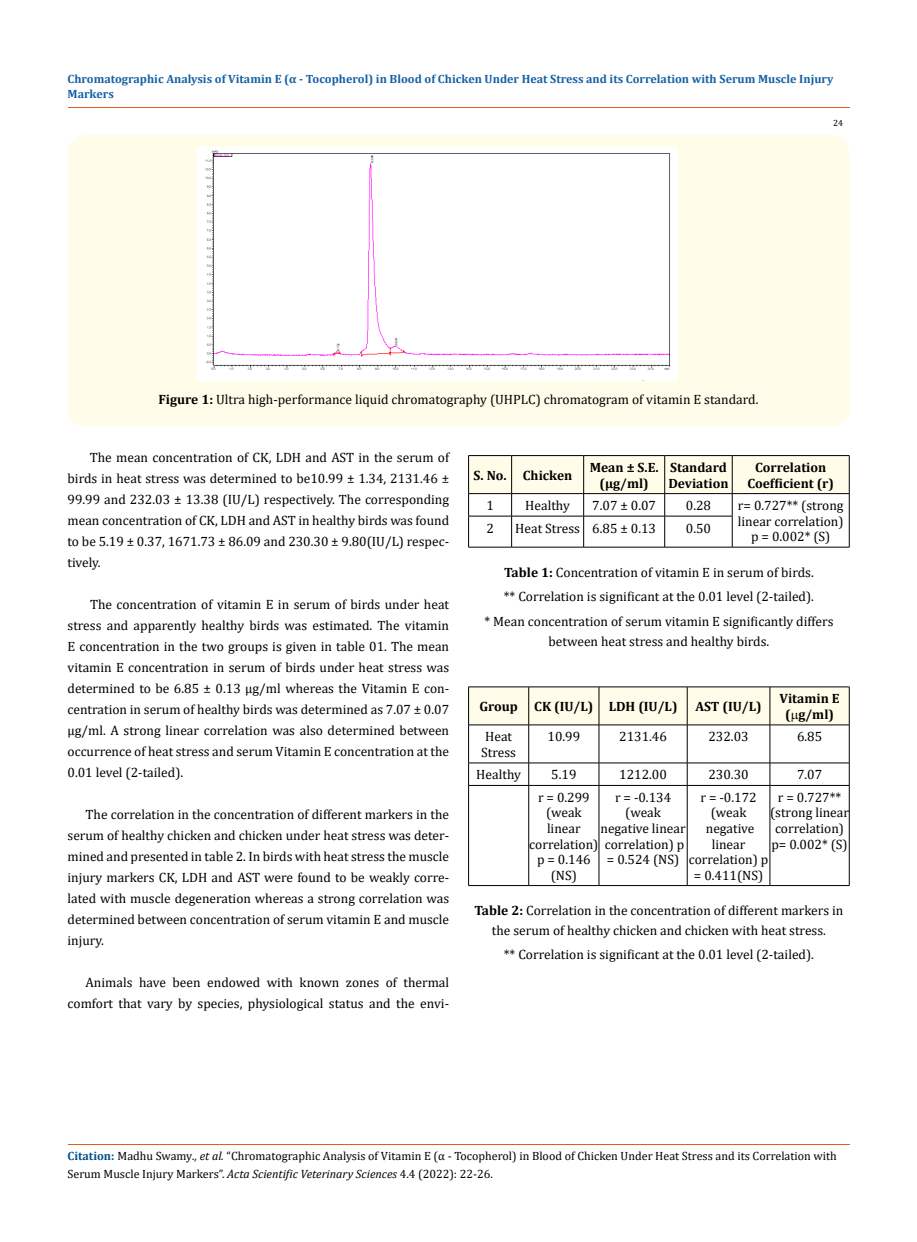
<style>
.page{position:relative;width:917px;height:1242px;background:#fff}
.page>*{position:absolute;margin:0;border:0;box-sizing:border-box;transform-origin:0 0}
.t1{font:13.5px/21px "Cambria";color:#000;text-align:center}
.t2{font:700 13.5px/15.5px "Cambria";color:#000;text-align:center}
.t3{font:12px/18px "Cambria";color:#000}
.t4{font:700 12px/15px "Cambria";color:#1560a6}
.t5{font:9px "Cambria";color:#000}
.s1{font-weight:700}
.s2{font-weight:700;color:#035089}
.s3{font-style:italic}
</style>
<div class="page">
<div style="left:68px;top:135px;width:781px;height:292px;background:#fffde9;border-radius:18px"></div>
<div style="left:197px;top:147px;width:480px;height:234px;background:#fff"></div>
<hr style="left:468px;top:455px;width:43px;height:1px;background:#000">
<hr style="left:511px;top:455px;width:72px;height:1px;background:#000">
<hr style="left:583px;top:455px;width:81px;height:1px;background:#000">
<hr style="left:664px;top:455px;width:68px;height:1px;background:#000">
<hr style="left:732px;top:455px;width:117px;height:1px;background:#000">
<svg style="left:468px;top:456px;width:382px;height:60px"></svg>
<hr style="left:468px;top:516px;width:43px;height:1px;background:#000">
<hr style="left:468px;top:516px;width:1px;height:31px;background:#000">
<hr style="left:511px;top:516px;width:72px;height:1px;background:#000">
<hr style="left:511px;top:516px;width:1px;height:31px;background:#000">
<hr style="left:583px;top:516px;width:81px;height:1px;background:#000">
<hr style="left:583px;top:516px;width:1px;height:31px;background:#000">
<hr style="left:664px;top:516px;width:68px;height:1px;background:#000">
<hr style="left:664px;top:516px;width:1px;height:31px;background:#000">
<hr style="left:732px;top:516px;width:1px;height:31px;background:#000">
<hr style="left:849px;top:516px;width:1px;height:31px;background:#000">
<hr style="left:468px;top:547px;width:43px;height:1px;background:#000">
<hr style="left:511px;top:547px;width:72px;height:1px;background:#000">
<hr style="left:583px;top:547px;width:81px;height:1px;background:#000">
<hr style="left:664px;top:547px;width:68px;height:1px;background:#000">
<hr style="left:732px;top:547px;width:117px;height:1px;background:#000">
<hr style="left:849px;top:687px;width:1px;height:38px;background:#000">
<hr style="left:468px;top:725px;width:60px;height:1px;background:#000">
<hr style="left:468px;top:725px;width:1px;height:38px;background:#000">
<hr style="left:528px;top:725px;width:71px;height:1px;background:#000">
<hr style="left:528px;top:725px;width:1px;height:38px;background:#000">
<hr style="left:599px;top:725px;width:88px;height:1px;background:#000">
<hr style="left:598px;top:725px;width:1px;height:38px;background:#000">
<hr style="left:687px;top:725px;width:82px;height:1px;background:#000">
<hr style="left:687px;top:725px;width:1px;height:38px;background:#000">
<hr style="left:770px;top:725px;width:79px;height:1px;background:#000">
<hr style="left:769px;top:725px;width:1px;height:38px;background:#000">
<hr style="left:849px;top:725px;width:1px;height:38px;background:#000">
<hr style="left:468px;top:763px;width:60px;height:1px;background:#000">
<svg style="left:468px;top:763px;width:1px;height:22px"></svg>
<hr style="left:528px;top:763px;width:71px;height:1px;background:#000">
<svg style="left:528px;top:763px;width:1px;height:22px"></svg>
<hr style="left:599px;top:763px;width:88px;height:1px;background:#000">
<svg style="left:598px;top:763px;width:1px;height:22px"></svg>
<hr style="left:687px;top:763px;width:82px;height:1px;background:#000">
<svg style="left:687px;top:763px;width:1px;height:22px"></svg>
<hr style="left:770px;top:763px;width:79px;height:1px;background:#000">
<svg style="left:769px;top:763px;width:1px;height:22px"></svg>
<svg style="left:849px;top:763px;width:1px;height:22px"></svg>
<hr style="left:468px;top:785px;width:60px;height:1px;background:#000">
<hr style="left:468px;top:786px;width:1px;height:99px;background:#000">
<hr style="left:528px;top:785px;width:71px;height:1px;background:#000">
<hr style="left:528px;top:786px;width:1px;height:99px;background:#000">
<hr style="left:599px;top:785px;width:88px;height:1px;background:#000">
<hr style="left:598px;top:786px;width:1px;height:99px;background:#000">
<hr style="left:687px;top:785px;width:82px;height:1px;background:#000">
<hr style="left:687px;top:786px;width:1px;height:99px;background:#000">
<hr style="left:770px;top:785px;width:79px;height:1px;background:#000">
<hr style="left:769px;top:786px;width:1px;height:99px;background:#000">
<hr style="left:849px;top:786px;width:1px;height:99px;background:#000">
<hr style="left:468px;top:885px;width:60px;height:1px;background:#000">
<hr style="left:528px;top:885px;width:71px;height:1px;background:#000">
<hr style="left:599px;top:885px;width:88px;height:1px;background:#000">
<hr style="left:687px;top:885px;width:82px;height:1px;background:#000">
<hr style="left:770px;top:885px;width:79px;height:1px;background:#000">
<hr style="left:68px;top:108px;width:781px;height:1px;background:#e05d1a">
<hr style="left:68px;top:1144px;width:781px;height:1px;background:#e05d1a">
<svg style="left:468px;top:687px;width:381px;height:38px;background:#f3f1de"></svg>
<p class="t4" style="left:68px;top:71px;width:767px">Chromatographic Analysis of Vitamin E (α - Tocopherol) in Blood of Chicken Under Heat Stress and its Correlation with Serum Muscle Injury<br>Markers</p>
<p class="t5" style="left:833px;top:118px;width:11px">24</p>
<p class="t1" style="left:158px;top:389px;width:601px"><span class="s1">Figure 1:</span> Ultra high-performance liquid chromatography (UHPLC) chromatogram of vitamin E standard.</p>
<p class="t1" style="left:68px;top:447px;width:383px;text-align:justify;text-indent:22px">The mean concentration of CK, LDH and AST in the serum of birds in heat stress was determined to be10.99 ± 1.34, 2131.46 ± 99.99 and 232.03 ± 13.38 (IU/L) respectively. The corresponding mean concentration of CK, LDH and AST in healthy birds was found to be 5.19 ± 0.37, 1671.73 ± 86.09 and 230.30 ± 9.80(IU/L) respec&shy;tively.</p>
<p class="t1" style="left:68px;top:594px;width:383px;text-align:justify;text-indent:22px">The concentration of vitamin E in serum of birds under heat stress and apparently healthy birds was estimated. The vitamin E concentration in the two groups is given in table 01. The mean vitamin E concentration in serum of birds under heat stress was determined to be 6.85 ± 0.13 µg/ml whereas the Vitamin E con&shy;centration in serum of healthy birds was determined as 7.07 ± 0.07 µg/ml. A strong linear correlation was also determined between occurrence of heat stress and serum Vitamin E concentration at the 0.01 level (2-tailed).</p>
<p class="t1" style="left:68px;top:804px;width:383px;text-align:justify;text-indent:18px">The correlation in the concentration of different markers in the serum of healthy chicken and chicken under heat stress was deter&shy;mined and presented in table 2. In birds with heat stress the muscle injury markers CK, LDH and AST were found to be weakly corre&shy;lated with muscle degeneration whereas a strong correlation was determined between concentration of serum vitamin E and muscle injury.</p>
<p class="t1" style="left:68px;top:972px;width:383px;text-align:right">Animals have been endowed with known zones of thermal comfort that vary by species, physiological status and the envi-</p>
<p class="t2" style="left:473px;top:467px;width:100px">S. No. Chicken</p>
<p class="t2" style="left:589px;top:459px;width:70px">Mean ± S.E. (µg/ml)</p>
<p class="t2" style="left:668px;top:459px;width:62px;text-align:left">Standard<br>Deviation</p>
<p class="t2" style="left:747px;top:459px;width:88px">Correlation<br>Coefficient (r)</p>
<p class="t1" style="left:486px;top:495px;width:9px">1</p>
<p class="t1" style="left:525px;top:495px;width:46px">Healthy</p>
<p class="t1" style="left:592px;top:495px;width:65px">7.07 ± 0.07</p>
<p class="t1" style="left:686px;top:495px;width:27px">0.28</p>
<p class="t1" style="left:737px;top:498px;width:107px;line-height:15.5px">r= 0.727** (strong linear correlation) p = 0.002* (S)</p>
<p class="t1" style="left:486px;top:517px;width:9px">2</p>
<p class="t1" style="left:515px;top:517px;width:142px">Heat Stress 6.85 ± 0.13</p>
<p class="t1" style="left:686px;top:517px;width:27px">0.50</p>
<p class="t1" style="left:484px;top:560px;width:350px;line-height:24.8px"><span class="s1">Table 1:</span> Concentration of vitamin E in serum of birds.<br>** Correlation is significant at the 0.01 level (2-tailed).<br>* Mean concentration of serum vitamin E significantly differs</p>
<p class="t1" style="left:548px;top:631px;width:222px">between heat stress and healthy birds.</p>
<p class="t2" style="left:479px;top:698px;width:200px">Group CK (IU/L) LDH (IU/L)</p>
<p class="t2" style="left:695px;top:698px;width:68px">AST (IU/L)</p>
<p class="t2" style="left:779px;top:691px;width:62px">Vitamin E ( g/ml)</p>
<p class="t1" style="left:481px;top:729px;width:36px;line-height:15.6px;text-align:left">Heat<br>Stress</p>
<p class="t1" style="left:547px;top:726px;width:34px">10.99</p>
<p class="t1" style="left:619px;top:726px;width:49px">2131.46</p>
<p class="t1" style="left:708px;top:726px;width:42px">232.03</p>
<p class="t1" style="left:797px;top:726px;width:27px">6.85</p>
<p class="t1" style="left:476px;top:764px;width:46px">Healthy</p>
<p class="t1" style="left:551px;top:764px;width:27px">5.19</p>
<p class="t1" style="left:619px;top:764px;width:49px">1212.00</p>
<p class="t1" style="left:708px;top:764px;width:42px">230.30</p>
<p class="t1" style="left:797px;top:764px;width:27px">7.07</p>
<p class="t1" style="left:529px;top:789px;width:71px;line-height:15.6px">r = 0.299 (weak linear correlation) p = 0.146 (NS)</p>
<p class="t1" style="left:600px;top:790px;width:87px;line-height:15.5px">r = -0.134 (weak negative linear correlation) p = 0.524 (NS)</p>
<p class="t1" style="left:688px;top:790px;width:81px;line-height:15.5px">r = -0.172 (weak negative linear correlation) p = 0.411(NS)</p>
<p class="t1" style="left:770px;top:790px;width:80px;line-height:15.5px">r = 0.727** (strong linear correlation) p= 0.002* (S)</p>
<p class="t1" style="left:474px;top:900px;width:370px;line-height:20.2px"><span class="s1">Table 2:</span> Correlation in the concentration of different markers in the serum of healthy chicken and chicken with heat stress.</p>
<p class="t1" style="left:504px;top:944px;width:311px">** Correlation is significant at the 0.01 level (2-tailed).</p>
<p class="t3" style="left:68px;top:1147px;width:770px"><span class="s2">Citation:</span> Madhu Swamy<span class="s3">., et al.</span> “Chromatographic Analysis of Vitamin E (α - Tocopherol) in Blood of Chicken Under Heat Stress and its Correlation with<br>Serum Muscle Injury Markers”. <span class="s3">Acta Scientific Veterinary Sciences</span> 4.4 (2022): 22-26.</p>
</div>
